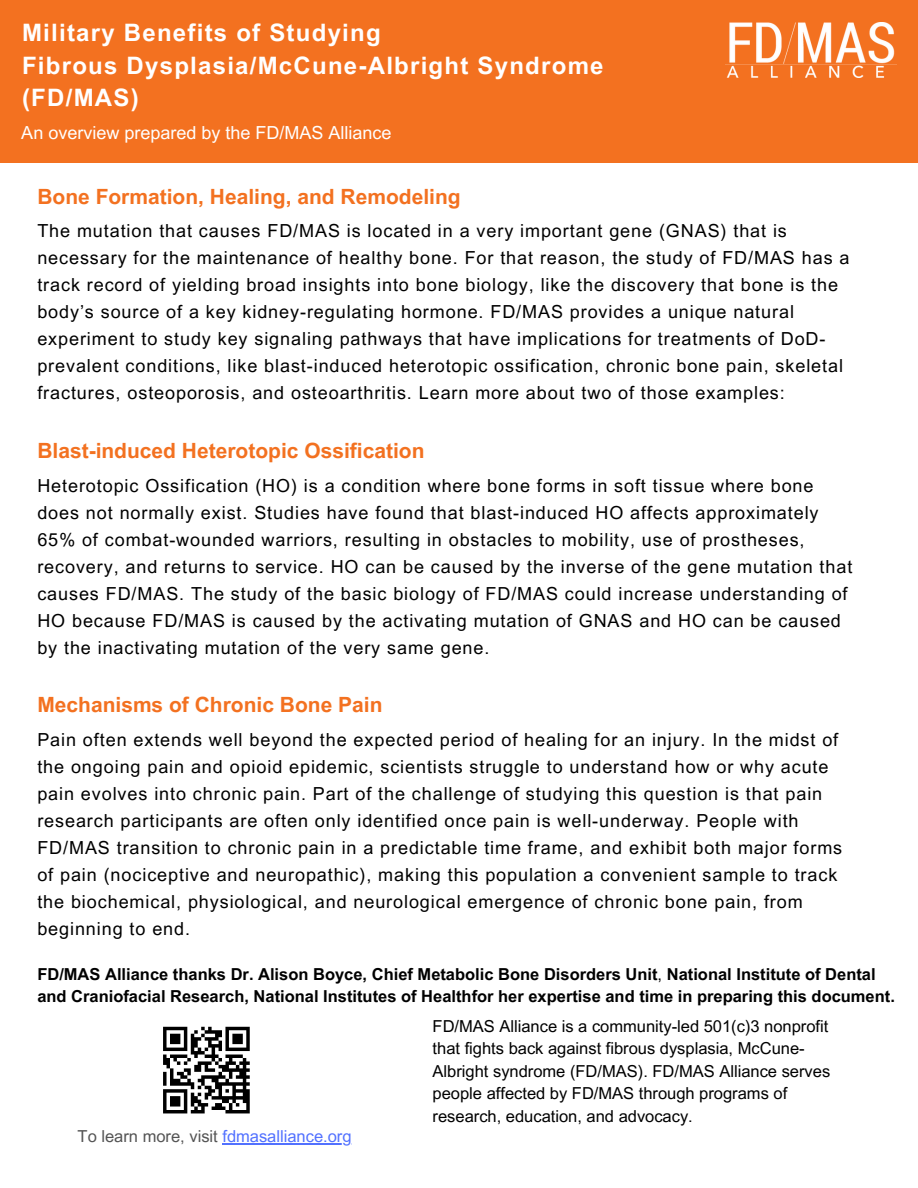
<style>
.page{position:relative;width:918px;height:1188px;background:#fff}
.page>*{position:absolute;margin:0;border:0;box-sizing:border-box;transform-origin:0 0}
.t1{font:700 24px/32.7px "Arial MT Pro";letter-spacing:.05em;color:#fff}
.t2{font:700 21px "Arial MT Pro";color:#f37120}
.t3{font:18px/27px "Arial MT Pro";letter-spacing:.05em;color:#000}
.t4{font:18px "Arial MT Pro";color:#fff}
.t5{font:16.5px/22.5px "Arial MT Pro";color:#000}
.t6{font:700 16.5px/22.5px "Arial MT Pro";color:#000}
.t7{font:16.5px "Arial MT Pro";color:#545454}
.s1{font-weight:400}
.s2{color:#5271ff}
</style>
<div class="page">
<div style="left:0;top:0;width:918px;height:163px;background:#f37120"></div>
<img style="left:726px;top:22px;width:171px;height:55px">
<hr style="left:222px;top:1144px;width:130px;height:1px;background:#5271ff">
<svg style="left:163px;top:1027px;width:87px;height:83px"></svg>
<hr style="left:163px;top:1110px;width:24px;height:3px;background:#000">
<hr style="left:191px;top:1110px;width:14px;height:3px;background:#000">
<hr style="left:225px;top:1110px;width:25px;height:3px;background:#000">
<p class="t1" style="left:22px;top:19px;width:583px">Military Benefits of Studying<br>Fibrous Dysplasia/McCune-Albright Syndrome</p>
<p class="t1" style="left:22px;top:85px;width:118px">(FD/MAS)</p>
<h2 class="t4" style="left:21px;top:126px;width:372px">An overview prepared by the FD/MAS Alliance</h2>
<p class="t2" style="left:37px;top:189px;width:425px">Bone Formation, Healing, and Remodeling</p>
<h2 class="t3" style="left:37px;top:220px;width:814px">The mutation that causes FD/MAS is located in a very important gene (GNAS) that is necessary for the maintenance of healthy bone. For that reason, the study of FD/MAS has a track record of yielding broad insights into bone biology, like the discovery that bone is the body’s source of a key kidney-regulating hormone. FD/MAS provides a unique natural experiment to study key signaling pathways that have implications for treatments of DoD&shy;prevalent conditions, like blast-induced heterotopic ossification, chronic bone pain, skeletal fractures, osteoporosis, and osteoarthritis. Learn more about two of those examples:</h2>
<p class="t2" style="left:37px;top:443px;width:389px">Blast-induced Heterotopic Ossification</p>
<h1 class="t3" style="left:37px;top:474px;width:816px">Heterotopic Ossification (HO) is a condition where bone forms in soft tissue where bone does not normally exist. Studies have found that blast-induced HO affects approximately 65% of combat-wounded warriors, resulting in obstacles to mobility, use of prostheses, recovery, and returns to service. HO can be caused by the inverse of the gene mutation that causes FD/MAS. The study of the basic biology of FD/MAS could increase understanding of HO because FD/MAS is caused by the activating mutation of GNAS and HO can be caused by the inactivating mutation of the very same gene.</h1>
<p class="t2" style="left:37px;top:697px;width:347px">Mechanisms of Chronic Bone Pain</p>
<p class="t3" style="left:37px;top:728px;width:806px">Pain often extends well beyond the expected period of healing for an injury. In the midst of the ongoing pain and opioid epidemic, scientists struggle to understand how or why acute pain evolves into chronic pain. Part of the challenge of studying this question is that pain research participants are often only identified once pain is well-underway. People with FD/MAS transition to chronic pain in a predictable time frame, and exhibit both major forms of pain (nociceptive and neuropathic), making this population a convenient sample to track the biochemical, physiological, and neurological emergence of chronic bone pain, from beginning to end.</p>
<p class="t6" style="left:37px;top:965px;width:859px">FD/MAS Alliance thanks Dr. Alison Boyce, Chief Metabolic Bone Disorders Unit<span class="s1">,</span> National Institute of Dental and Craniofacial Research, National Institutes of Healthfor her expertise and time in preparing this document.</p>
<p class="t7" style="left:78px;top:1130px;width:275px">To learn more, visit <span class="s2">fdmasalliance.org</span></p>
<p class="t5" style="left:433px;top:1017px;width:399px">FD/MAS Alliance is a community-led 501(c)3 nonprofit that fights back against fibrous dysplasia, McCune-Albright syndrome (FD/MAS). FD/MAS Alliance serves people affected by FD/MAS through programs of research, education, and advocacy.</p>
</div>
